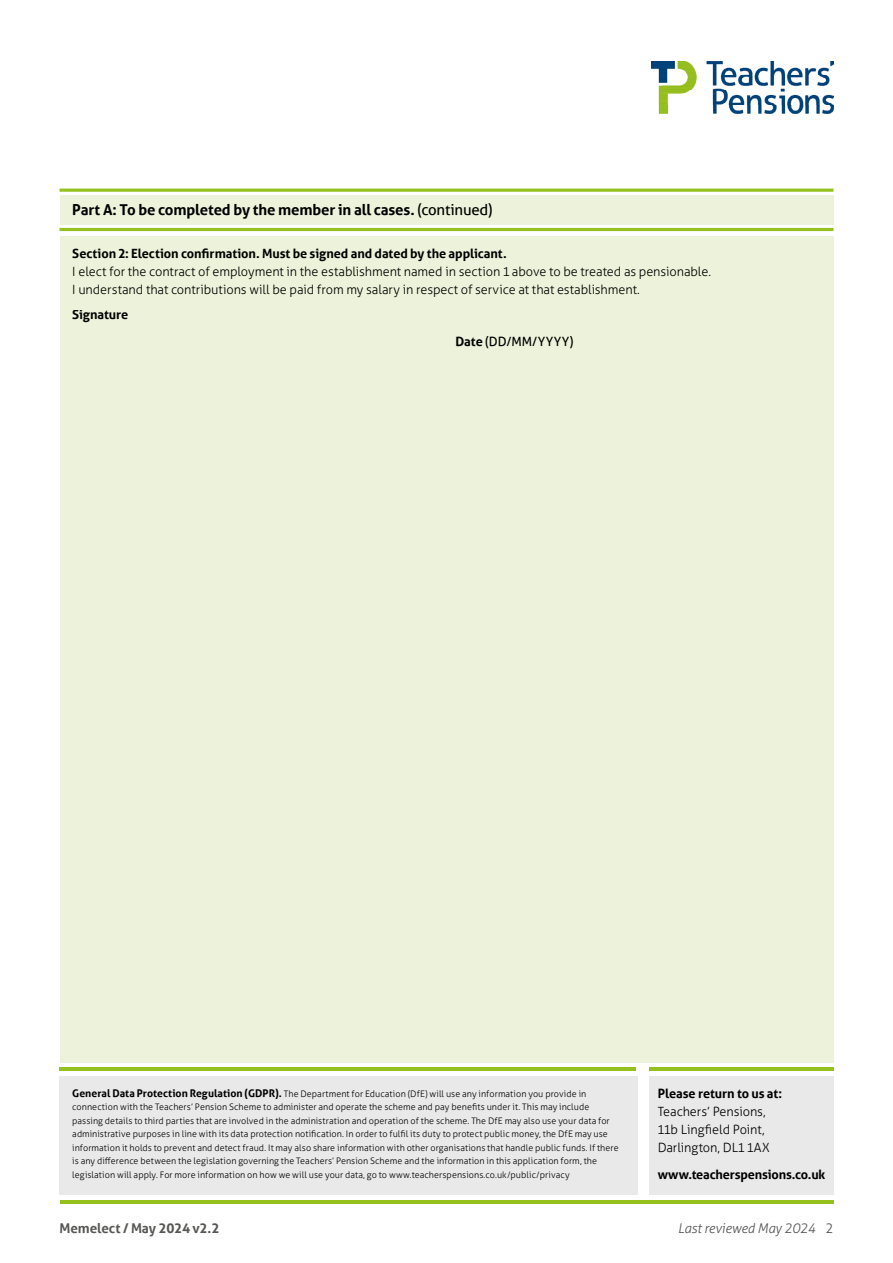
<style>
.page{position:relative;width:893px;height:1263px;background:#fff}
.page>*{position:absolute;margin:0;border:0;box-sizing:border-box;transform-origin:0 0}
.Body_9_12{font:700 15px "Aller";letter-spacing:-.01em;color:#000}
.t1{font:700 13.5px "Aller";letter-spacing:-.01em;color:#575756}
.t2{font:italic 300 13.5px "Aller";letter-spacing:-.01em;color:#575756}
.Body_9_16{font:300 12.75px/18px "Aller";letter-spacing:-.005em;color:#000}
.Body_9_16-2{font:700 12.75px "Aller";letter-spacing:-.005em;color:#000}
.Body_9_16-3{font:12.75px "Aller";letter-spacing:.035em;color:#000}
.Body_9_12-2{font:300 9px/13.5px "Aller";letter-spacing:.01em;color:#000}
.s1{font-weight:400}
.s2{font-weight:700}
.s3{font-weight:700;font-size:10.5px}
.s4{font-style:normal}
</style>
<div class="page">
<hr style="left:60px;top:1200px;width:773px;height:3px;background:#95c11f">
<img style="left:652px;top:61px;width:181px;height:52px">
<div style="left:60px;top:297px;width:773px;height:765px;background:#ecf3da"></div>
<div style="left:60px;top:195px;width:773px;height:29px;background:#ecf3da"></div>
<hr style="left:60px;top:189px;width:773px;height:3px;background:#95c11f">
<hr style="left:60px;top:228px;width:773px;height:3px;background:#95c11f">
<div style="left:60px;top:1076px;width:578px;height:119px;background:#e9e9e9"></div>
<div style="left:649px;top:1076px;width:184px;height:119px;background:#e9e9e9"></div>
<hr style="left:60px;top:1067px;width:576px;height:4px;background:#95c11f">
<hr style="left:649px;top:1067px;width:184px;height:4px;background:#95c11f">
<div style="left:60px;top:236px;width:773px;height:74px;background:#ecf3da"></div>
<p class="Body_9_12" style="left:72px;top:201px;width:422px">Part A: To be completed by the member in all cases. <span class="s1">(continued)</span></p>
<p class="Body_9_16-2" style="left:72px;top:246px;width:436px">Section 2: Election confirmation. Must be signed and dated by the applicant.</p>
<p class="Body_9_16" style="left:72px;top:263px;width:640px">I elect for the contract of employment in the establishment named in section 1 above to be treated as pensionable.<br>I understand that contributions will be paid from my salary in respect of service at that establishment.</p>
<p class="Body_9_16-2" style="left:72px;top:307px;width:58px">Signature</p>
<p class="Body_9_16-3" style="left:455px;top:333px;width:120px"><span class="s2">Date</span> (DD/MM/YYYY)</p>
<p class="Body_9_12-2" style="left:72px;top:1087px;width:548px"><span class="s3">General Data Protection Regulation (GDPR).</span> The Department for Education (DfE) will use any information you provide in connection with the Teachers’ Pension Scheme to administer and operate the scheme and pay benefits under it. This may include passing details to third parties that are involved in the administration and operation of the scheme. The DfE may also use your data for administrative purposes in line with its data protection notification. In order to fulfil its duty to protect public money, the DfE may use information it holds to prevent and detect fraud. It may also share information with other organisations that handle public funds. If there is any difference between the legislation governing the Teachers’ Pension Scheme and the information in this application form, the legislation will apply. For more information on how we will use your data, go to www.teacherspensions.co.uk/public/privacy</p>
<p class="Body_9_16" style="left:658px;top:1085px;width:126px"><span class="s2">Please return to us at:<br></span>Teachers’ Pensions,<br>11b Lingfield Point,<br>Darlington, DL1 1AX</p>
<p class="Body_9_16-2" style="left:658px;top:1166px;width:169px">www.teacherspensions.co.uk</p>
<h2 class="t1" style="left:60px;top:1220px;width:161px">Memelect / May 2024 v2.2</h2>
<h2 class="t2" style="left:678px;top:1220px;width:157px">Last reviewed May 2024 <span class="s4">2</span></h2>
</div>
